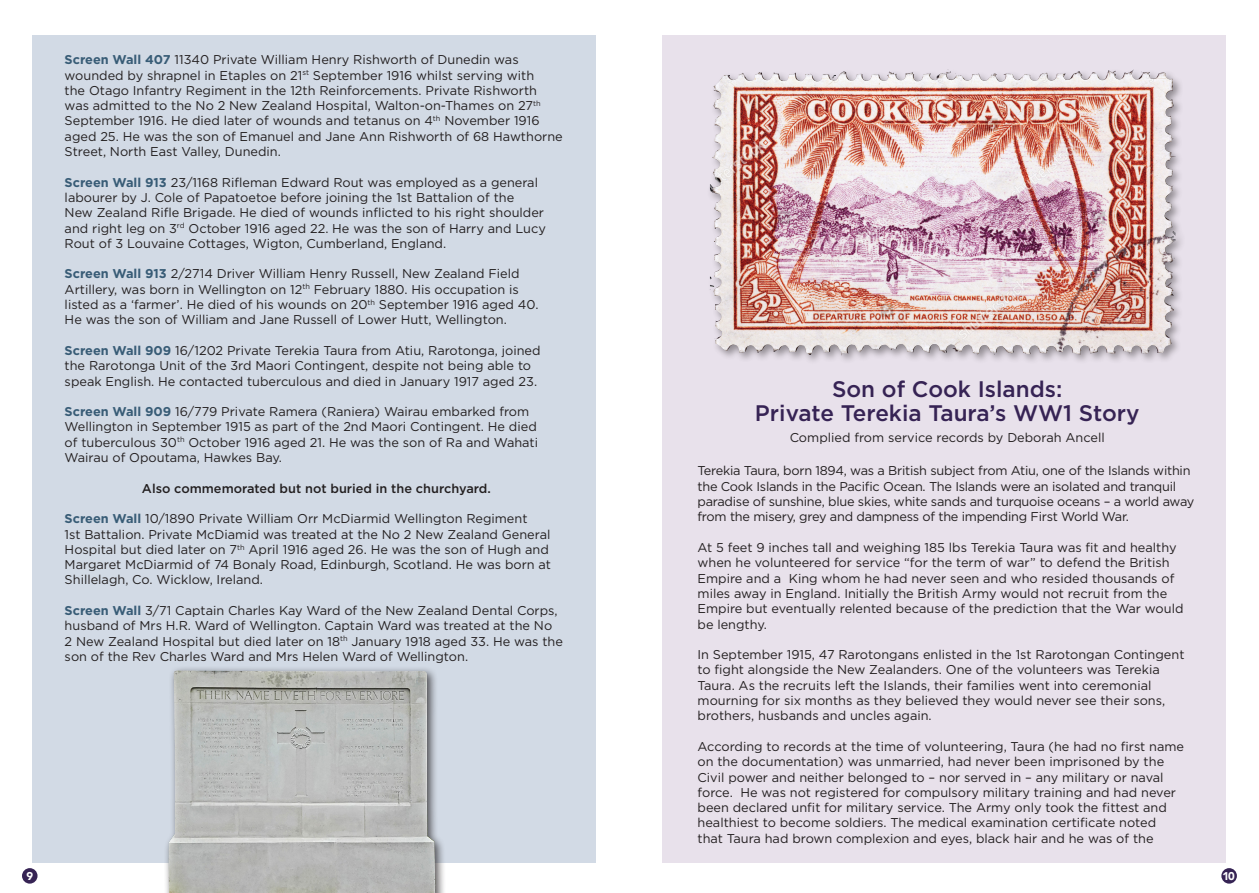
<style>
.page{position:relative;width:1259px;height:893px;background:#fff}
.page>*{position:absolute;margin:0;border:0;box-sizing:border-box;transform-origin:0 0}
.t1{font:500 22.5px "Gotham";color:#362354}
.t2{font:12.75px/15.3px "Gotham";color:#231f20}
.t3{font:12.75px/15.3px "Gotham";letter-spacing:-.02em;color:#231f20}
.t4{font:500 12.75px "Gotham";color:#231f20}
.t5{font:900 11.25px "Avenir";color:#fff}
.s1{font-weight:700;color:#385c76}
</style>
<div class="page">
<div style="left:662px;top:35px;width:564px;height:827px;background:#e8e1eb"></div>
<div style="left:32px;top:35px;width:563px;height:827px;background:#d2dae5"></div>
<div style="left:163px;top:666px;width:283px;height:227px;background:#231f20;opacity:.75"></div>
<img style="left:169px;top:670px;width:266px;height:223px">
<div style="left:707px;top:67px;width:479px;height:298px;background:#231f20;opacity:.45"></div>
<img style="left:810px;top:70px;width:316px;height:12px">
<div style="left:1221px;top:868px;width:16px;height:16px;background:#362354;border-radius:50%"></div>
<div style="left:22px;top:868px;width:16px;height:16px;background:#362354;border-radius:50%"></div>
<p class="t2" style="left:65px;top:52px;width:500px"><span class="s1">Screen Wall 407</span> 11340 Private William Henry Rishworth of Dunedin was wounded by shrapnel in Etaples on 21<sup>st</sup> September 1916 whilst serving with<br>the Otago Infantry Regiment in the 12th Reinforcements. Private Rishworth was admitted to the No 2 New Zealand Hospital, Walton-on-Thames on 27<sup>th </sup>September 1916. He died later of wounds and tetanus on 4<sup>th</sup> November 1916 aged 25. He was the son of Emanuel and Jane Ann Rishworth of 68 Hawthorne Street, North East Valley, Dunedin.</p>
<p class="t2" style="left:65px;top:174px;width:483px"><span class="s1">Screen Wall 913</span> 23/1168 Rifleman Edward Rout was employed as a general labourer by J. Cole of Papatoetoe before joining the 1st Battalion of the<br>New Zealand Rifle Brigade. He died of wounds inflicted to his right shoulder and right leg on 3<sup>rd</sup> October 1916 aged 22. He was the son of Harry and Lucy Rout of 3 Louvaine Cottages, Wigton, Cumberland, England.</p>
<p class="t2" style="left:65px;top:266px;width:475px"><span class="s1">Screen Wall 913</span> 2/2714 Driver William Henry Russell, New Zealand Field Artillery, was born in Wellington on 12<sup>th</sup> February 1880. His occupation is listed as a ‘farmer’. He died of his wounds on 20<sup>th</sup> September 1916 aged 40.<br>He was the son of William and Jane Russell of Lower Hutt, Wellington.</p>
<p class="t2" style="left:65px;top:342px;width:477px"><span class="s1">Screen Wall 909</span> 16/1202 Private Terekia Taura from Atiu, Rarotonga, joined the Rarotonga Unit of the 3rd Maori Contingent, despite not being able to speak English. He contacted tuberculous and died in January 1917 aged 23.</p>
<p class="t2" style="left:65px;top:404px;width:475px"><span class="s1">Screen Wall 909</span> 16/779 Private Ramera (Raniera) Wairau embarked from Wellington in September 1915 as part of the 2nd Maori Contingent. He died of tuberculous 30<sup>th</sup> October 1916 aged 21. He was the son of Ra and Wahati Wairau of Opoutama, Hawkes Bay.</p>
<p class="t4" style="left:142px;top:480px;width:350px">Also commemorated but not buried in the churchyard.</p>
<p class="t2" style="left:65px;top:511px;width:488px"><span class="s1">Screen Wall</span> 10/1890 Private William Orr McDiarmid Wellington Regiment<br>1st Battalion. Private McDiamid was treated at the No 2 New Zealand General Hospital but died later on 7<sup>th</sup> April 1916 aged 26. He was the son of Hugh and Margaret McDiarmid of 74 Bonaly Road, Edinburgh, Scotland. He was born at Shillelagh, Co. Wicklow, Ireland.</p>
<p class="t2" style="left:65px;top:603px;width:500px"><span class="s1">Screen Wall</span> 3/71 Captain Charles Kay Ward of the New Zealand Dental Corps, husband of Mrs H.R. Ward of Wellington. Captain Ward was treated at the No 2 New Zealand Hospital but died later on 18<sup>th</sup> January 1918 aged 33. He was the son of the Rev Charles Ward and Mrs Helen Ward of Wellington.</p>
<p class="t1" style="left:832px;top:374px;width:232px">Son of Cook Islands:</p>
<p class="t1" style="left:755px;top:398px;width:386px">Private Terekia Taura’s WW1 Story</p>
<p class="t2" style="left:789px;top:429px;width:316px">Complied from service records by Deborah Ancell</p>
<p class="t3" style="left:697px;top:463px;width:498px">Terekia Taura, born 1894, was a British subject from Atiu, one of the Islands within the Cook Islands in the Pacific Ocean. The Islands were an isolated and tranquil paradise of sunshine, blue skies, white sands and turquoise oceans – a world away from the misery, grey and dampness of the impending First World War.</p>
<p class="t2" style="left:697px;top:540px;width:487px">At 5 feet 9 inches tall and weighing 185 lbs Terekia Taura was fit and healthy when he volunteered for service “for the term of war” to defend the British Empire and a King whom he had never seen and who resided thousands of miles away in England. Initially the British Army would not recruit from the Empire but eventually relented because of the prediction that the War would be lengthy.</p>
<p class="t2" style="left:697px;top:647px;width:488px">In September 1915, 47 Rarotongans enlisted in the 1st Rarotongan Contingent to fight alongside the New Zealanders. One of the volunteers was Terekia Taura. As the recruits left the Islands, their families went into ceremonial mourning for six months as they believed they would never see their sons, brothers, husbands and uncles again.</p>
<p class="t2" style="left:697px;top:738px;width:488px">According to records at the time of volunteering, Taura (he had no first name on the documentation) was unmarried, had never been imprisoned by the Civil power and neither belonged to – nor served in – any military or naval force. He was not registered for compulsory military training and had never been declared unfit for military service. The Army only took the fittest and healthiest to become soldiers. The medical examination certificate noted that Taura had brown complexion and eyes, black hair and he was of the</p>
<p class="t5" style="left:26px;top:866px;width:8px">9</p>
<p class="t5" style="left:1222px;top:866px;width:14px">10</p>
</div>
